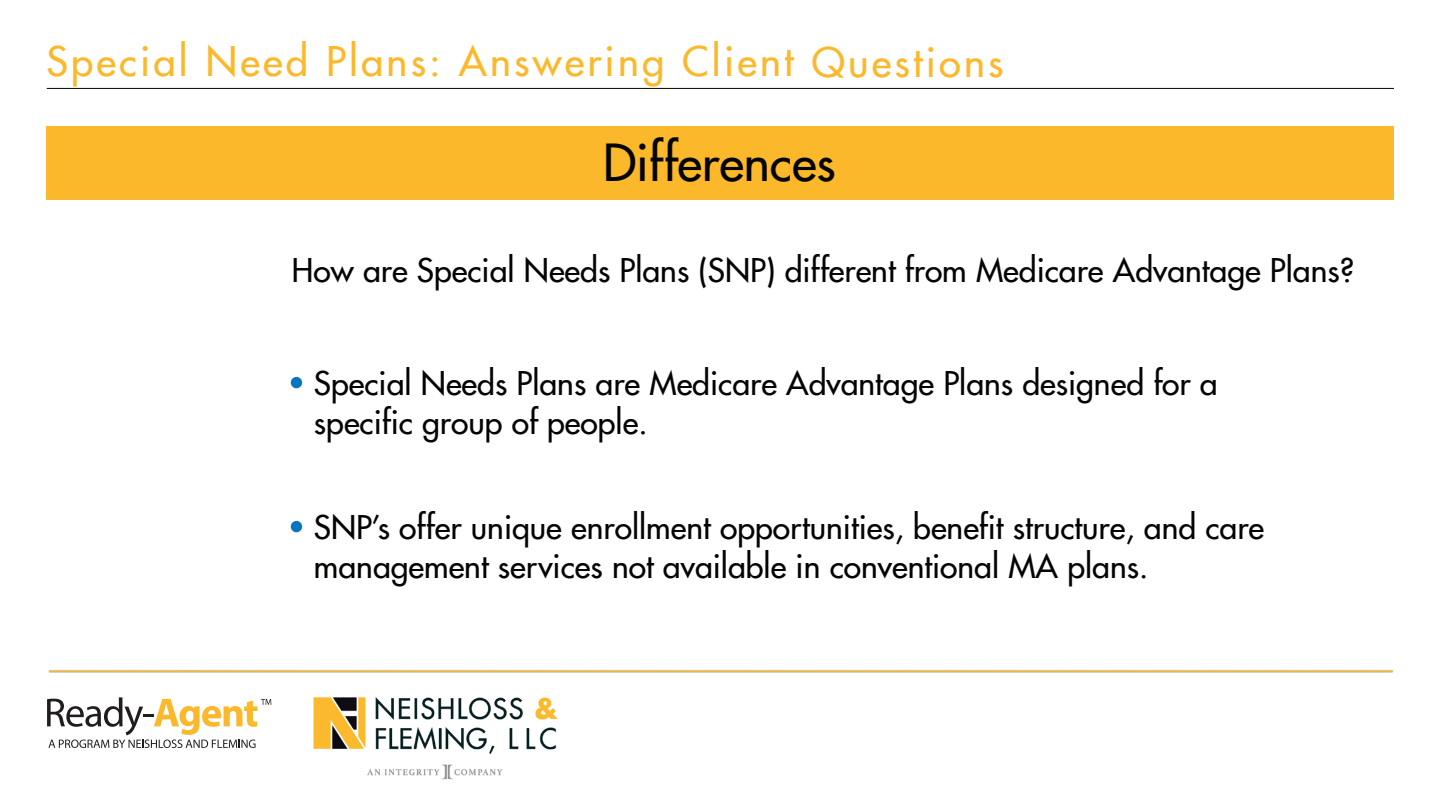
<style>
.page{position:relative;width:1440px;height:810px;background:#fff}
.page>*{position:absolute;margin:0;border:0;box-sizing:border-box;transform-origin:0 0}
.t1{font:500 50px "Futura";color:#040503}
.t2{font:500 40px "Futura";letter-spacing:.08em;color:#fcb82b}
.t3{font:500 32px/38.4px "Futura";color:#040503}
</style>
<div class="page">
<div style="left:46px;top:126px;width:1348px;height:74px;background:#fcb82b"></div>
<hr style="left:47px;top:88px;width:1347px;height:1px;background:#040503">
<img style="left:49px;top:670px;width:1344px;height:3px">
<svg style="left:47px;top:697px;width:224px;height:51px"></svg>
<div style="left:291px;top:377px;width:11px;height:11px;background:#0575bc;border-radius:50%"></div>
<div style="left:291px;top:521px;width:11px;height:11px;background:#0575bc;border-radius:50%"></div>
<img style="left:313px;top:697px;width:245px;height:83px">
<p class="t2" style="left:46px;top:36px;width:959px">Special Need Plans: Answering Client Questions</p>
<h1 class="t1" style="left:603px;top:131px;width:234px">Differences</h1>
<p class="t3" style="left:292px;top:251px;width:1064px">How are Special Needs Plans (SNP) different from Medicare Advantage Plans?</p>
<p class="t3" style="left:314px;top:364px;width:905px">Special Needs Plans are Medicare Advantage Plans designed for a specific group of people.</p>
<p class="t3" style="left:314px;top:508px;width:952px">SNP’s offer unique enrollment opportunities, benefit structure, and care management services not available in conventional MA plans.</p>
</div>
